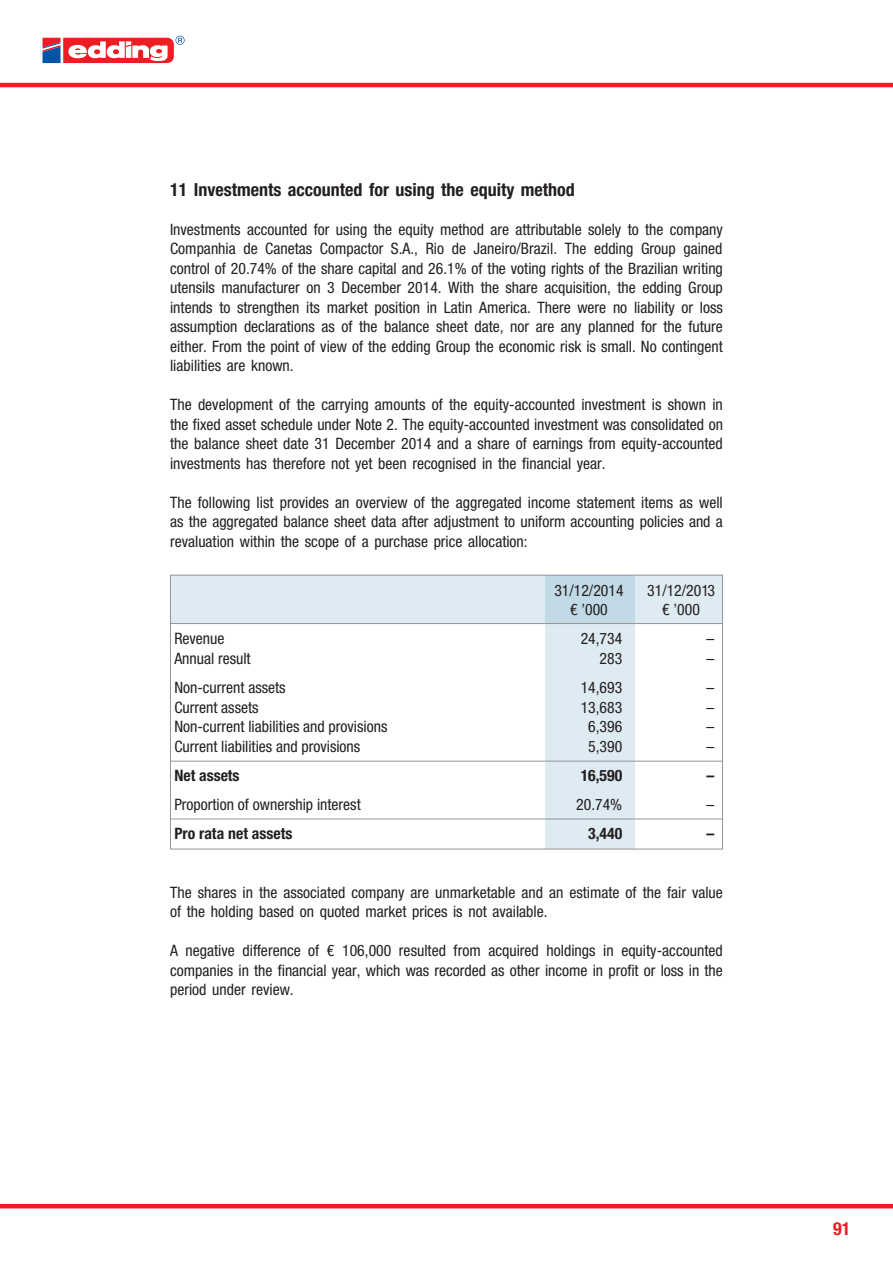
<style>
.page{position:relative;width:893px;height:1263px;background:#fff}
.page>*{position:absolute;margin:0;border:0;box-sizing:border-box;transform-origin:0 0}
.t1{font:700 condensed 18px "Helvetica Neue LTW1 G";color:#231f20}
.t2{font:700 condensed 18px "Helvetica Neue LTW1 G";color:#ee1d23}
.t3{font:condensed 15.75px/19.5px "Helvetica Neue LTW1 G";color:#231f20;text-align:justify}
.t4{font:700 condensed 15.75px "Helvetica Neue LTW1 G";color:#231f20}
</style>
<div class="page">
<div style="left:172px;top:577px;width:549px;height:46px;background:#deebf2"></div>
<div style="left:545px;top:623px;width:89px;height:226px;background:#deebf2"></div>
<div style="left:545px;top:575px;width:89px;height:48px;background:#c2dae6"></div>
<hr style="left:170px;top:623px;width:553px;height:1px;background:#939598">
<hr style="left:170px;top:819px;width:553px;height:1px;background:#939598">
<hr style="left:170px;top:761px;width:553px;height:1px;background:#939598">
<div style="left:170px;top:575px;width:553px;height:274px;border:1px solid #939598"></div>
<hr style="left:0;top:83px;width:893px;height:4px;background:#ee1d23">
<svg style="left:43px;top:36px;width:142px;height:27px"></svg>
<hr style="left:0;top:1204px;width:893px;height:4px;background:#ee1d23">
<p class="t1" style="left:170px;top:179px;width:406px">11 Investments accounted for using the equity method</p>
<p class="t3" style="left:170px;top:220px;width:554px">Investments accounted for using the equity method are attributable solely to the company Companhia de Canetas Compactor S.A., Rio de Janeiro/Brazil. The edding Group gained control of 20.74% of the share capital and 26.1% of the voting rights of the Brazilian writing utensils manufacturer on 3 December 2014. With the share acquisition, the edding Group intends to strengthen its market position in Latin America. There were no liability or loss assumption declarations as of the balance sheet date, nor are any planned for the future either. From the point of view of the edding Group the economic risk is small. No contingent liabilities are known.</p>
<p class="t3" style="left:170px;top:395px;width:554px">The development of the carrying amounts of the equity-accounted investment is shown in the fixed asset schedule under Note 2. The equity-accounted investment was consolidated on the balance sheet date 31 December 2014 and a share of earnings from equity-accounted investments has therefore not yet been recognised in the financial year.</p>
<p class="t3" style="left:170px;top:493px;width:554px">The following list provides an overview of the aggregated income statement items as well as the aggregated balance sheet data after adjustment to uniform accounting policies and a revaluation within the scope of a purchase price allocation:</p>
<p class="t3" style="left:554px;top:580px;width:71px">31/12/2014</p>
<p class="t3" style="left:647px;top:580px;width:69px">31/12/2013</p>
<p class="t3" style="left:570px;top:600px;width:39px">€ ’000</p>
<p class="t3" style="left:662px;top:600px;width:39px">€ ’000</p>
<p class="t3" style="left:174px;top:629px;width:52px">Revenue</p>
<p class="t3" style="left:581px;top:629px;width:43px">24,734</p>
<p class="t3" style="left:706px;top:629px;width:9px">–</p>
<p class="t3" style="left:174px;top:649px;width:78px">Annual result</p>
<p class="t3" style="left:600px;top:649px;width:24px">283</p>
<p class="t3" style="left:706px;top:649px;width:9px">–</p>
<p class="t3" style="left:174px;top:678px;width:113px">Non-current assets</p>
<p class="t3" style="left:581px;top:678px;width:43px">14,693</p>
<p class="t3" style="left:706px;top:678px;width:9px">–</p>
<p class="t3" style="left:174px;top:697px;width:86px">Current assets</p>
<p class="t3" style="left:581px;top:697px;width:43px">13,683</p>
<p class="t3" style="left:706px;top:697px;width:9px">–</p>
<p class="t3" style="left:174px;top:717px;width:215px">Non-current liabilities and provisions</p>
<p class="t3" style="left:588px;top:717px;width:36px">6,396</p>
<p class="t3" style="left:706px;top:717px;width:9px">–</p>
<p class="t3" style="left:174px;top:736px;width:187px">Current liabilities and provisions</p>
<p class="t3" style="left:588px;top:736px;width:36px">5,390</p>
<p class="t3" style="left:706px;top:736px;width:9px">–</p>
<p class="t4" style="left:174px;top:766px;width:67px">Net assets</p>
<p class="t4" style="left:581px;top:766px;width:43px">16,590</p>
<p class="t4" style="left:706px;top:766px;width:9px">–</p>
<p class="t3" style="left:174px;top:795px;width:188px">Proportion of ownership interest</p>
<p class="t3" style="left:576px;top:795px;width:47px">20.74%</p>
<p class="t3" style="left:706px;top:795px;width:9px">–</p>
<p class="t4" style="left:174px;top:824px;width:120px">Pro rata net assets</p>
<p class="t4" style="left:588px;top:824px;width:36px">3,440</p>
<p class="t4" style="left:706px;top:824px;width:9px">–</p>
<p class="t3" style="left:170px;top:883px;width:554px">The shares in the associated company are unmarketable and an estimate of the fair value of the holding based on quoted market prices is not available.</p>
<p class="t3" style="left:170px;top:941px;width:554px">A negative difference of € 106,000 resulted from acquired holdings in equity-accounted companies in the financial year, which was recorded as other income in profit or loss in the period under review.</p>
<p class="t2" style="left:833px;top:1218px;width:19px">91</p>
</div>
